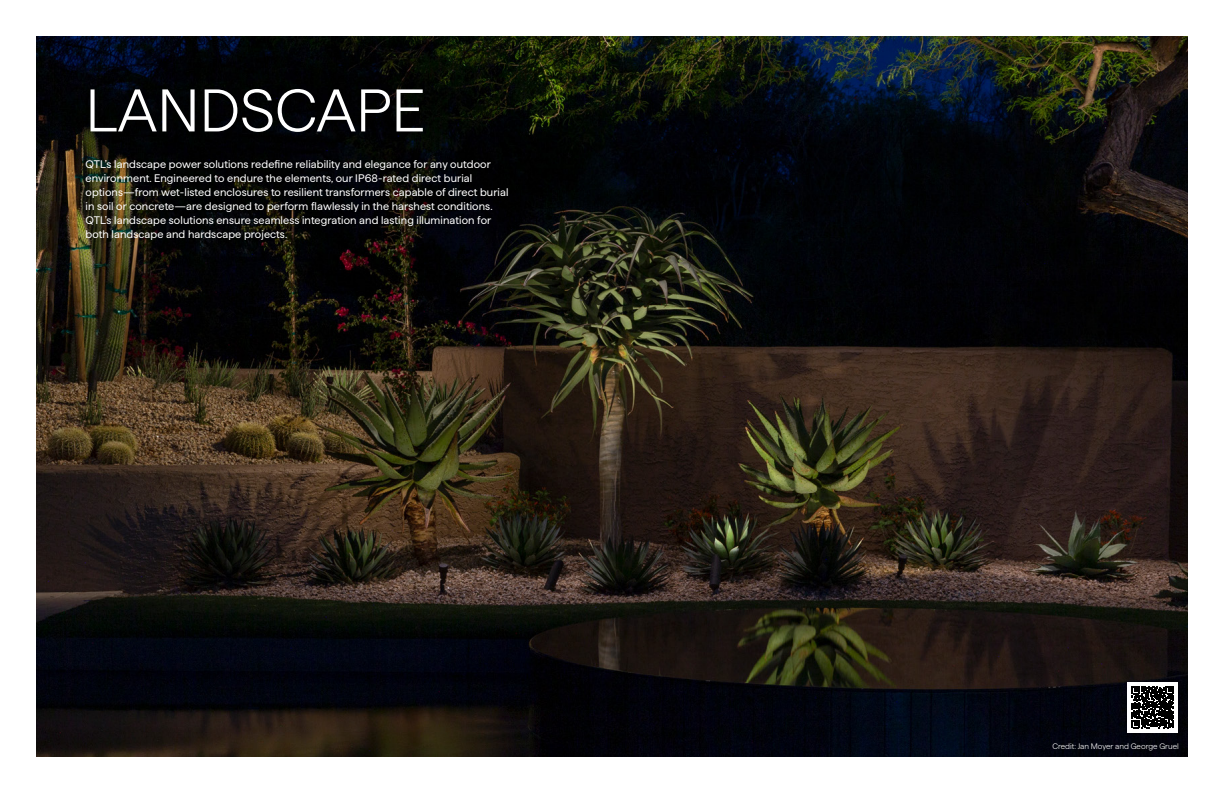
<style>
.page{position:relative;width:1224px;height:792px;background:#fff}
.page>*{position:absolute;margin:0;border:0;box-sizing:border-box;transform-origin:0 0}
.t1{font:300 60px "Haffer";color:#fff}
.t2{font:11px/14px "Haffer";letter-spacing:.01em;color:#fff}
.t3{font:300 8px "Haffer";color:#fff}
</style>
<div class="page">
<img style="left:36px;top:37px;width:1152px;height:719px">
<div style="left:1127px;top:682px;width:51px;height:51px;background:#fff"></div>
<svg style="left:1132px;top:686px;width:42px;height:42px"></svg>
<h1 class="t1" style="left:86px;top:67px;width:341px">LANDSCAPE</h1>
<p class="t2" style="left:86px;top:156px;width:425px">QTL’s landscape power solutions redefine reliability and elegance for any outdoor environment. Engineered to endure the elements, our IP68-rated direct burial options—from wet-listed enclosures to resilient transformers capable of direct burial in soil or concrete—are designed to perform flawlessly in the harshest conditions.<br>QTL’s landscape solutions ensure seamless integration and lasting illumination for both landscape and hardscape projects.</p>
<p class="t3" style="left:1053px;top:740px;width:128px">Credit: Jan Moyer and George Gruel</p>
</div>
